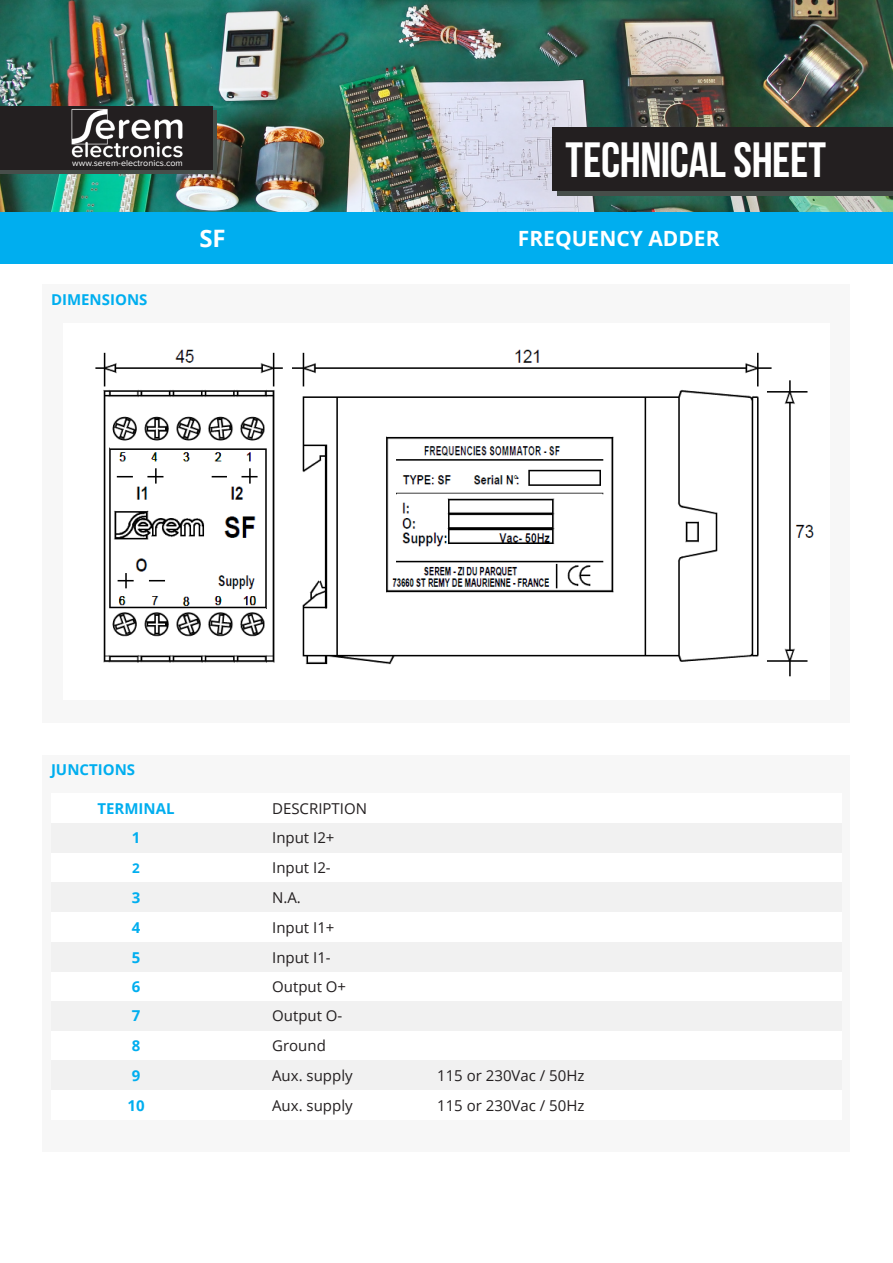
<style>
.page{position:relative;width:893px;height:1263px;background:#fff}
.page>*{position:absolute;margin:0;border:0;box-sizing:border-box;transform-origin:0 0}
.t1{font:49.5px "Bebas Neue";letter-spacing:-.005em;color:#fff}
.t2{font:700 24px "Open Sans";color:#fff}
.t3{font:700 21px "Open Sans";color:#fff}
.t4{font:15px "Open Sans";color:#231f20}
.t5{font:700 15px "Open Sans";color:#00aeef}
.t6{font:700 13.5px "Open Sans";color:#00aeef}
.t7{font:9px "Proxima Nova Soft";color:#fff}
</style>
<div class="page">
<img style="left:0;top:1px;width:893px;height:212px">
<div style="left:557px;top:191px;width:336px;height:5px;background:#474e4a"></div>
<div style="left:553px;top:128px;width:340px;height:63px;background:#231f20"></div>
<div style="left:0;top:213px;width:893px;height:51px;background:#00aeef"></div>
<div style="left:43px;top:285px;width:807px;height:438px;background:#f7f7f7"></div>
<img style="left:95px;top:349px;width:719px;height:328px">
<div style="left:43px;top:755px;width:807px;height:397px;background:#f7f7f7"></div>
<div style="left:51px;top:793px;width:170px;height:30px;background:#fff"></div>
<div style="left:221px;top:793px;width:621px;height:30px;background:#fff"></div>
<div style="left:51px;top:823px;width:170px;height:30px;background:#f1f1f1"></div>
<div style="left:221px;top:823px;width:621px;height:30px;background:#f1f1f1"></div>
<div style="left:51px;top:853px;width:170px;height:29px;background:#fff"></div>
<div style="left:221px;top:853px;width:621px;height:29px;background:#fff"></div>
<div style="left:51px;top:882px;width:170px;height:30px;background:#f1f1f1"></div>
<div style="left:221px;top:882px;width:621px;height:30px;background:#f1f1f1"></div>
<div style="left:51px;top:912px;width:170px;height:30px;background:#fff"></div>
<div style="left:221px;top:912px;width:621px;height:30px;background:#fff"></div>
<div style="left:51px;top:942px;width:170px;height:30px;background:#f1f1f1"></div>
<div style="left:221px;top:942px;width:621px;height:30px;background:#f1f1f1"></div>
<div style="left:51px;top:972px;width:170px;height:29px;background:#fff"></div>
<div style="left:221px;top:972px;width:621px;height:29px;background:#fff"></div>
<div style="left:51px;top:1001px;width:170px;height:29px;background:#f1f1f1"></div>
<div style="left:221px;top:1001px;width:621px;height:29px;background:#f1f1f1"></div>
<div style="left:51px;top:1030px;width:170px;height:30px;background:#fff"></div>
<div style="left:221px;top:1030px;width:621px;height:30px;background:#fff"></div>
<div style="left:51px;top:1060px;width:170px;height:30px;background:#f1f1f1"></div>
<div style="left:221px;top:1060px;width:621px;height:30px;background:#f1f1f1"></div>
<div style="left:51px;top:1090px;width:170px;height:30px;background:#fff"></div>
<div style="left:221px;top:1090px;width:621px;height:30px;background:#fff"></div>
<div style="left:0;top:111px;width:217px;height:63px;background:#474e4a"></div>
<div style="left:0;top:106px;width:213px;height:64px;background:#231f20"></div>
<img style="left:71px;top:109px;width:112px;height:49px">
<p class="t7" style="left:72px;top:158px;width:112px">www.serem-electronics.com</p>
<p class="t1" style="left:566px;top:133px;width:262px">TECHNICAL SHEET</p>
<p class="t5" style="left:51px;top:289px;width:98px">DIMENSIONS</p>
<p class="t2" style="left:199px;top:222px;width:28px">SF</p>
<p class="t3" style="left:518px;top:224px;width:203px">FREQUENCY ADDER</p>
<p class="t5" style="left:51px;top:759px;width:86px">JUNCTIONS</p>
<p class="t5" style="left:98px;top:798px;width:79px">TERMINAL</p>
<p class="t4" style="left:272px;top:798px;width:96px">DESCRIPTION</p>
<p class="t5" style="left:132px;top:827px;width:10px">1</p>
<p class="t4" style="left:272px;top:828px;width:64px">Input I2+</p>
<p class="t6" style="left:132px;top:858px;width:9px">2</p>
<p class="t4" style="left:272px;top:857px;width:60px">Input I2-</p>
<p class="t5" style="left:132px;top:887px;width:10px">3</p>
<p class="t4" style="left:272px;top:887px;width:30px">N.A.</p>
<p class="t5" style="left:132px;top:917px;width:10px">4</p>
<p class="t4" style="left:272px;top:917px;width:64px">Input I1+</p>
<p class="t5" style="left:132px;top:946px;width:10px">5</p>
<p class="t4" style="left:272px;top:947px;width:60px">Input I1-</p>
<p class="t5" style="left:132px;top:976px;width:10px">6</p>
<p class="t4" style="left:272px;top:976px;width:76px">Output O+</p>
<p class="t5" style="left:132px;top:1005px;width:10px">7</p>
<p class="t4" style="left:272px;top:1006px;width:72px">Output O-</p>
<p class="t5" style="left:132px;top:1035px;width:10px">8</p>
<p class="t4" style="left:272px;top:1035px;width:55px">Ground</p>
<p class="t5" style="left:132px;top:1065px;width:10px">9</p>
<p class="t4" style="left:272px;top:1065px;width:82px">Aux. supply</p>
<p class="t4" style="left:437px;top:1065px;width:149px">115 or 230Vac / 50Hz</p>
<p class="t5" style="left:128px;top:1095px;width:19px">10</p>
<p class="t4" style="left:272px;top:1095px;width:82px">Aux. supply</p>
<p class="t4" style="left:437px;top:1095px;width:149px">115 or 230Vac / 50Hz</p>
</div>
